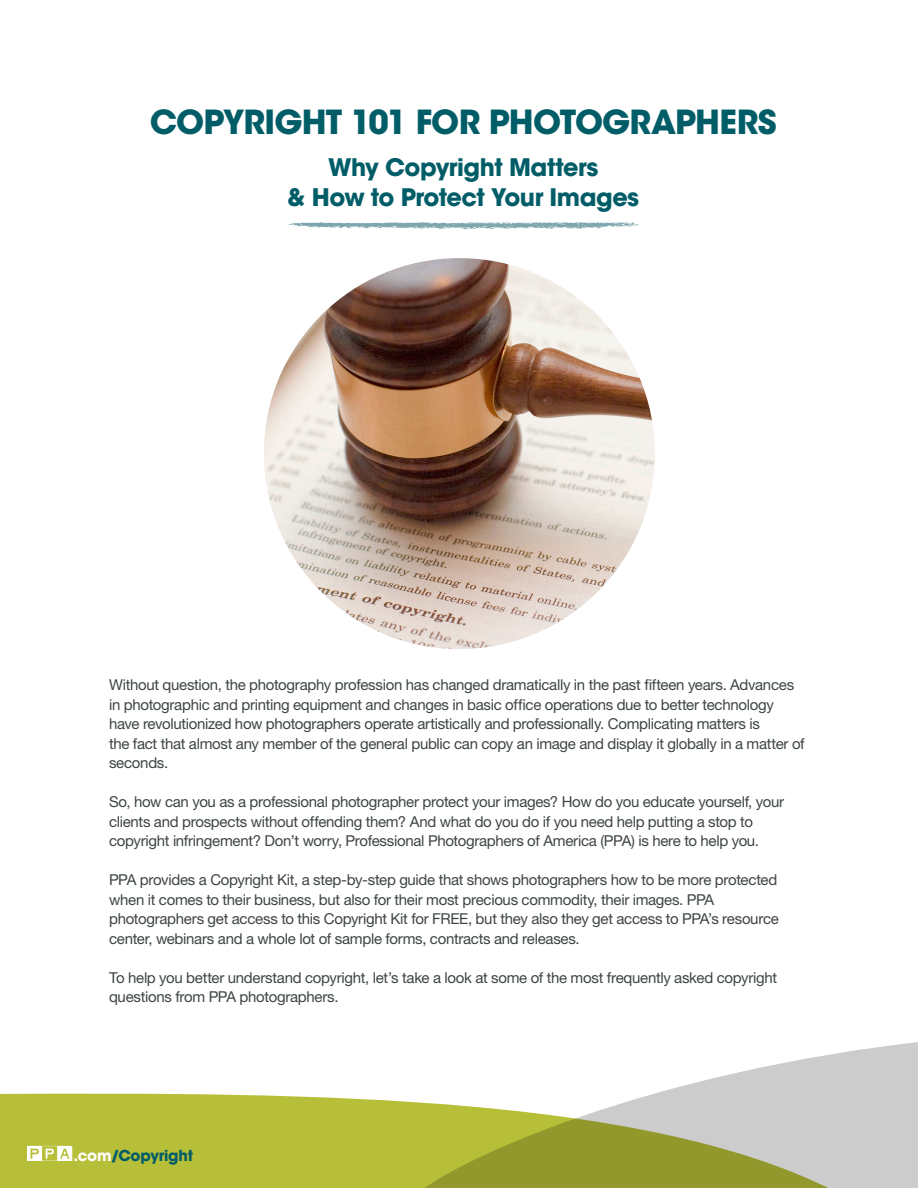
<style>
.page{position:relative;width:918px;height:1188px;background:#fff}
.page>*{position:absolute;margin:0;border:0;box-sizing:border-box;transform-origin:0 0}
.t1{font:700 33px "ITC Avant Garde Std";letter-spacing:-.025em;color:#005d67}
.t2{font:700 24px "ITC Avant Garde Std";letter-spacing:-.025em;color:#005d67}
.t3{font:15px/19.5px "Helvetica Neue LT Std";letter-spacing:-.02em;color:#3d4543}
.t4{font:700 15px "ITC Avant Garde Std";letter-spacing:-.015em;color:#005d67}
.s1{color:#fff}
</style>
<div class="page">
<img style="left:264px;top:258px;width:391px;height:391px;border-radius:195px">
<svg style="left:288px;top:222px;width:350px;height:7px"></svg>
<svg style="left:661px;top:1042px;width:257px;height:146px;fill:#cdcccc"></svg>
<svg style="left:0;top:1092px;width:854px;height:96px;background:#b8bd5e"></svg>
<svg style="left:27px;top:1146px;width:45px;height:15px"></svg>
<p class="t1" style="left:150px;top:101px;width:628px">COPYRIGHT 101 FOR PHOTOGRAPHERS</p>
<p class="t2" style="left:328px;top:152px;width:272px">Why Copyright Matters</p>
<p class="t2" style="left:287px;top:182px;width:353px">&amp; How to Protect Your Images</p>
<p class="t3" style="left:109px;top:675px;width:687px">Without question, the photography profession has changed dramatically in the past fifteen years. Advances</p>
<p class="t3" style="left:109px;top:694px;width:666px">in photographic and printing equipment and changes in basic office operations due to better technology</p>
<p class="t3" style="left:109px;top:714px;width:652px">have revolutionized how photographers operate artistically and professionally. Complicating matters is</p>
<p class="t3" style="left:109px;top:733px;width:697px">the fact that almost any member of the general public can copy an image and display it globally in a matter of seconds.</p>
<p class="t3" style="left:109px;top:792px;width:677px">So, how can you as a professional photographer protect your images? How do you educate yourself, your clients and prospects without offending them? And what do you do if you need help putting a stop to copyright infringement? Don’t worry, Professional Photographers of America (PPA) is here to help you.</p>
<p class="t3" style="left:109px;top:870px;width:671px">PPA provides a Copyright Kit, a step-by-step guide that shows photographers how to be more protected when it comes to their business, but also for their most precious commodity, their images. PPA photographers get access to this Copyright Kit for FREE, but they also they get access to PPA’s resource center, webinars and a whole lot of sample forms, contracts and releases.</p>
<p class="t3" style="left:109px;top:967px;width:670px">To help you better understand copyright, let’s take a look at some of the most frequently asked copyright questions from PPA photographers.</p>
<p class="t4" style="left:74px;top:1146px;width:121px"><span class="s1">.com</span>/Copyright</p>
</div>
